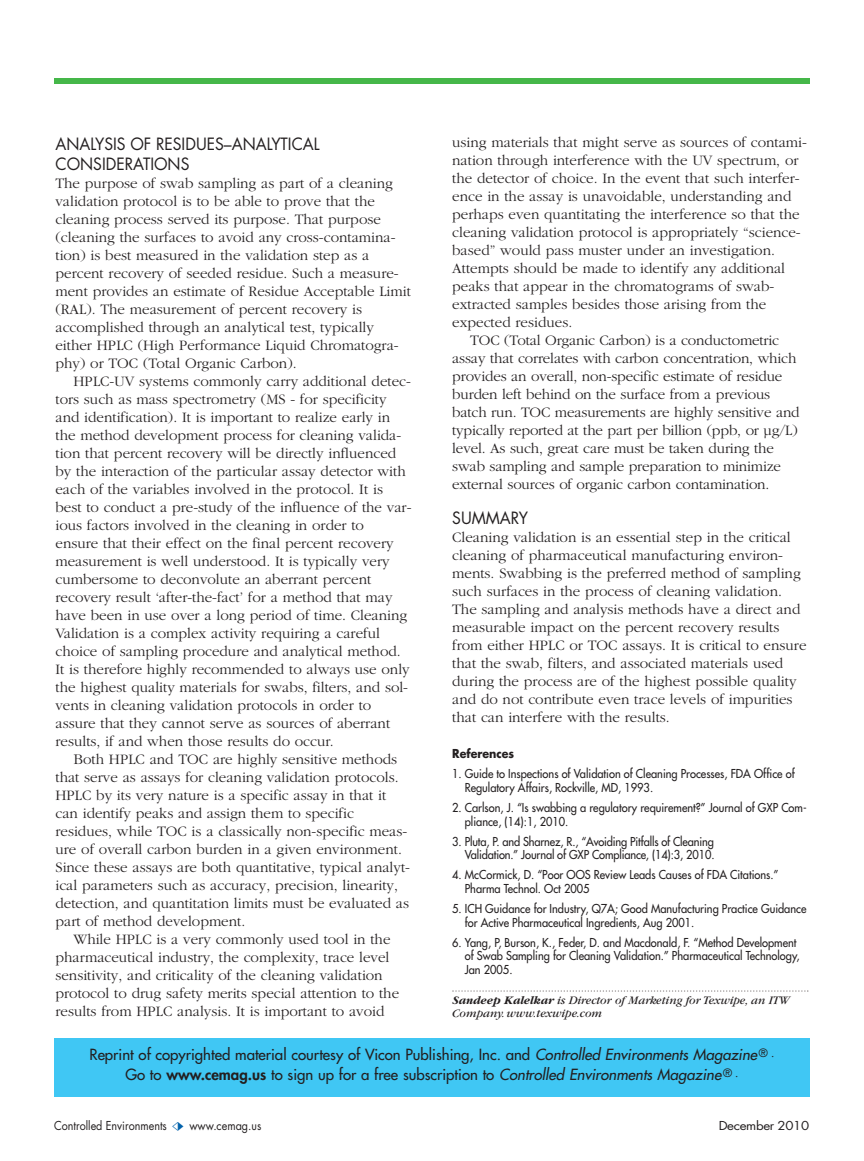
<style>
.page{position:relative;width:864px;height:1161px;background:#fff}
.page>*{position:absolute;margin:0;border:0;box-sizing:border-box;transform-origin:0 0}
.t1{font:16.5px/19.5px "Futura";color:#231f20;scale:.95 1}
.t2{font:300 15px/18px "Garamond";color:#231f20}
.t3{font:15px/20.4px "Futura";color:#231f20;text-align:center}
.t4{font:12px/13.5px "Futura";color:#231f20;scale:.92 1}
.t5{font:italic 12px/13.5px "Garamond";color:#231f20}
.t6{font:12px "Futura";color:#231f20;scale:.9 1}
.t7{font:12px "Futura";letter-spacing:-.025em;color:#231f20;scale:1.1 1}
.t8{font:700 12px "Futura";color:#231f20;scale:.92 1}
.s1{font-weight:700}
.s2{font-style:italic}
.s3{font-weight:800}
.s4{font-family:"Bundesbahn Pi Two";color:#0161ab}
</style>
<div class="page">
<div style="left:54px;top:78px;width:756px;height:6px;background:#45b749"></div>
<svg style="left:452px;top:990px;width:356px;height:2px"></svg>
<div style="left:54px;top:1038px;width:756px;height:59px;background:#40c7f4"></div>
<p class="t1" style="left:56px;top:136px;width:280px">ANALYSIS OF RESIDUES–ANALYTICAL<br>CONSIDERATIONS</p>
<p class="t2" style="left:56px;top:176px;width:357px">The purpose of swab sampling as part of a cleaning validation protocol is to be able to prove that the cleaning process served its purpose. That purpose (cleaning the surfaces to avoid any cross-contamina&shy;tion) is best measured in the validation step as a percent recovery of seeded residue. Such a measure&shy;ment provides an estimate of Residue Acceptable Limit (RAL). The measurement of percent recovery is accomplished through an analytical test, typically either HPLC (High Performance Liquid Chromatogra&shy;phy) or TOC (Total Organic Carbon).</p>
<p class="t2" style="left:56px;top:374px;width:358px;text-indent:18px">HPLC-UV systems commonly carry additional detec&shy;tors such as mass spectrometry (MS - for specificity and identification). It is important to realize early in the method development process for cleaning valida&shy;tion that percent recovery will be directly influenced by the interaction of the particular assay detector with each of the variables involved in the protocol. It is best to conduct a pre-study of the influence of the var&shy;ious factors involved in the cleaning in order to<br>ensure that their effect on the final percent recovery measurement is well understood. It is typically very cumbersome to deconvolute an aberrant percent recovery result ‘after-the-fact’ for a method that may have been in use over a long period of time. Cleaning Validation is a complex activity requiring a careful choice of sampling procedure and analytical method.<br>It is therefore highly recommended to always use only the highest quality materials for swabs, filters, and sol&shy;vents in cleaning validation protocols in order to assure that they cannot serve as sources of aberrant results, if and when those results do occur.</p>
<p class="t2" style="left:56px;top:752px;width:356px;text-indent:18px">Both HPLC and TOC are highly sensitive methods that serve as assays for cleaning validation protocols.<br>HPLC by its very nature is a specific assay in that it can identify peaks and assign them to specific residues, while TOC is a classically non-specific meas&shy;ure of overall carbon burden in a given environment.<br>Since these assays are both quantitative, typical analyt&shy;ical parameters such as accuracy, precision, linearity, detection, and quantitation limits must be evaluated as part of method development.</p>
<p class="t2" style="left:56px;top:932px;width:345px;text-indent:18px">While HPLC is a very commonly used tool in the pharmaceutical industry, the complexity, trace level sensitivity, and criticality of the cleaning validation protocol to drug safety merits special attention to the results from HPLC analysis. It is important to avoid</p>
<p class="t2" style="left:452px;top:134px;width:356px">using materials that might serve as sources of contami-</p>
<p class="t2" style="left:452px;top:152px;width:348px">nation through interference with the UV spectrum, or</p>
<p class="t2" style="left:452px;top:170px;width:349px">the detector of choice. In the event that such interfer-</p>
<p class="t2" style="left:452px;top:188px;width:341px">ence in the assay is unavoidable, understanding and</p>
<p class="t2" style="left:452px;top:206px;width:349px">perhaps even quantitating the interference so that the</p>
<p class="t2" style="left:452px;top:224px;width:350px">cleaning validation protocol is appropriately “science-</p>
<p class="t2" style="left:452px;top:242px;width:324px">based” would pass muster under an investigation.</p>
<p class="t2" style="left:452px;top:260px;width:334px">Attempts should be made to identify any additional</p>
<p class="t2" style="left:452px;top:278px;width:324px">peaks that appear in the chromatograms of swab-</p>
<p class="t2" style="left:452px;top:296px;width:316px">extracted samples besides those arising from the</p>
<p class="t2" style="left:452px;top:314px;width:122px">expected residues.</p>
<p class="t2" style="left:470px;top:332px;width:310px">TOC (Total Organic Carbon) is a conductometric</p>
<p class="t2" style="left:452px;top:350px;width:346px">assay that correlates with carbon concentration, which</p>
<p class="t2" style="left:452px;top:368px;width:332px">provides an overall, non-specific estimate of residue</p>
<p class="t2" style="left:452px;top:386px;width:320px">burden left behind on the surface from a previous</p>
<p class="t2" style="left:452px;top:404px;width:349px">batch run. TOC measurements are highly sensitive and</p>
<p class="t2" style="left:452px;top:422px;width:347px">typically reported at the part per billion (ppb, or µg/L)</p>
<p class="t2" style="left:452px;top:440px;width:323px">level. As such, great care must be taken during the</p>
<p class="t2" style="left:452px;top:458px;width:330px">swab sampling and sample preparation to minimize</p>
<p class="t2" style="left:452px;top:476px;width:319px">external sources of organic carbon contamination.</p>
<p class="t1" style="left:452px;top:509px;width:82px">SUMMARY</p>
<p class="t2" style="left:452px;top:530px;width:356px">Cleaning validation is an essential step in the critical cleaning of pharmaceutical manufacturing environ&shy;ments. Swabbing is the preferred method of sampling such surfaces in the process of cleaning validation.<br>The sampling and analysis methods have a direct and measurable impact on the percent recovery results from either HPLC or TOC assays. It is critical to ensure that the swab, filters, and associated materials used during the process are of the highest possible quality and do not contribute even trace levels of impurities that can interfere with the results.</p>
<p class="t8" style="left:452px;top:748px;width:69px">References</p>
<p class="t4" style="left:465px;top:768px;width:360px;text-indent:-13px">1. Guide to Inspections of Validation of Cleaning Processes, FDA Office of<br>Regulatory Affairs, Rockville, MD, 1993.</p>
<p class="t4" style="left:465px;top:802px;width:373px;text-indent:-13px">2. Carlson, J. “Is swabbing a regulatory requirement?” Journal of GXP Com&shy;pliance, (14):1, 2010.</p>
<p class="t4" style="left:452px;top:835px;width:287px;text-align:right">3. Pluta, P. and Sharnez, R., “Avoiding Pitfalls of Cleaning<br>Validation.” Journal of GXP Compliance, (14):3, 2010.</p>
<p class="t4" style="left:465px;top:869px;width:343px;text-indent:-13px">4. McCormick, D. “Poor OOS Review Leads Causes of FDA Citations.”<br>Pharma Technol. Oct 2005</p>
<p class="t4" style="left:465px;top:903px;width:373px;text-indent:-13px">5. ICH Guidance for Industry, Q7A; Good Manufacturing Practice Guidance for Active Pharmaceutical Ingredients, Aug 2001.</p>
<p class="t4" style="left:465px;top:936px;width:366px;text-indent:-13px">6. Yang, P, Burson, K., Feder, D. and Macdonald, F. “Method Development of Swab Sampling for Cleaning Validation.” Pharmaceutical Technology,<br>Jan 2005.</p>
<p class="t5" style="left:452px;top:994px;width:339px"><span class="s1">Sandeep Kalelkar</span> is Director of Marketing for Texwipe, an ITW<br>Company. www.texwipe.com</p>
<p class="t3" style="left:90px;top:1045px;width:686px">Reprint of copyrighted material courtesy of Vicon Publishing, Inc. and <span class="s2">Controlled Environments Magazine</span><sup>®</sup> <sup>.<br></sup>Go to <span class="s3">www.cemag.us</span> to sign up for a free subscription to <span class="s2">Controlled Environments Magazine</span><sup>®</sup> <sup>.</sup></p>
<p class="t6" style="left:54px;top:1120px;width:232px">Controlled Environments <span class="s4">-</span> www.cemag.us</p>
<p class="t7" style="left:719px;top:1120px;width:84px">December 2010</p>
</div>
